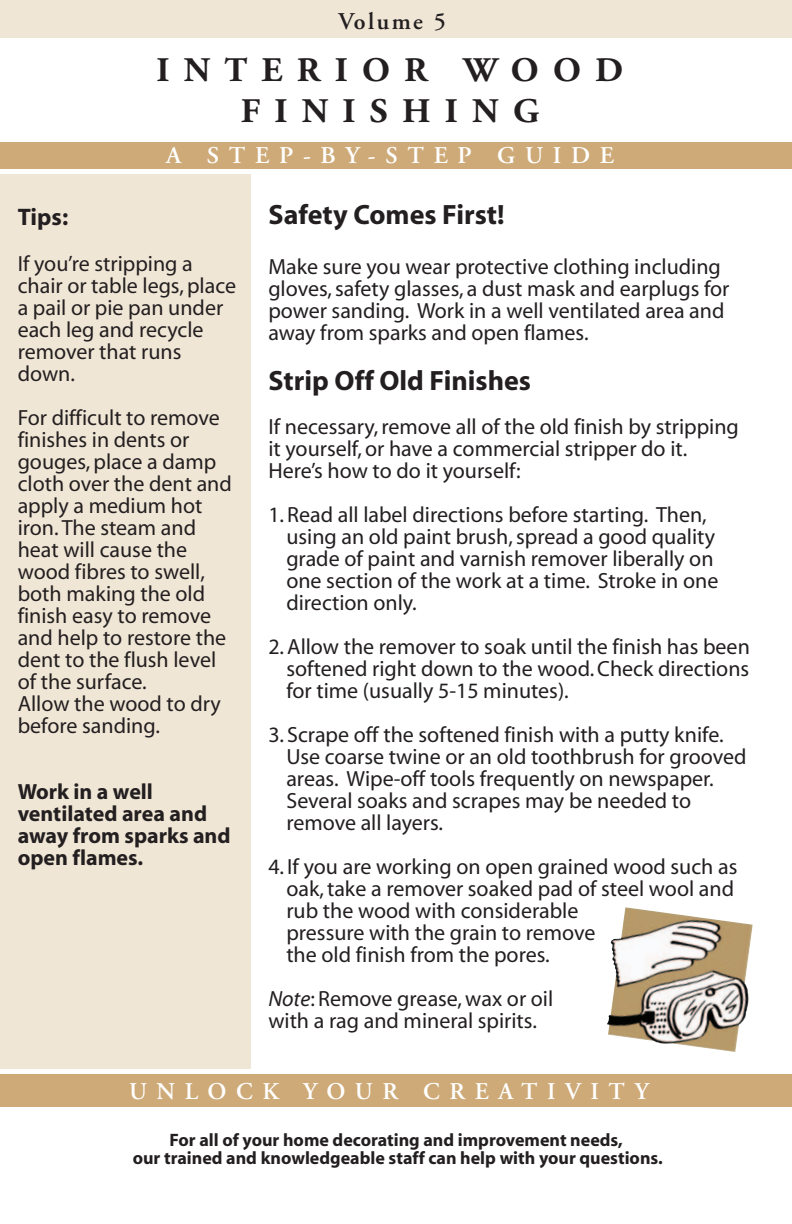
<style>
.page{position:relative;width:792px;height:1224px;background:#fff}
.page>*{position:absolute;margin:0;border:0;box-sizing:border-box;transform-origin:0 0}
.t1{font:700 34.4px/41.4px "Adobe Garamond Pro";letter-spacing:.4em;color:#231f20;text-align:center}
.t2{font:700 28px "Myriad";color:#231f20}
.t3{font:600 24px "Adobe Garamond Pro";letter-spacing:.4em;color:#fff}
.t4{font:600 24px "Adobe Garamond Pro";letter-spacing:.1em;color:#231f20}
.t5{font:700 24px "Myriad";color:#231f20}
.t6{font:22px/22px "Myriad";color:#231f20}
.t7{font:700 22px/22px "Myriad";color:#231f20}
.t8{font:700 18px/18px "Myriad";color:#231f20;text-align:center}
.s1{font-style:italic}
</style>
<div class="page">
<img style="left:607px;top:907px;width:146px;height:145px">
<div style="left:0;top:0;width:792px;height:38px;background:#f0e6d6"></div>
<div style="left:0;top:174px;width:251px;height:895px;background:#f0e6d6"></div>
<div style="left:0;top:1075px;width:792px;height:32px;background:#ceaa78"></div>
<div style="left:0;top:142px;width:792px;height:26px;background:#ceaa78"></div>
<p class="t4" style="left:338px;top:6px;width:109px">Volume 5</p>
<h1 class="t1" style="left:156px;top:48px;width:469px">INTERIOR WOOD<br>FINISHING</h1>
<p class="t3" style="left:166px;top:141px;width:449px">A STEP-BY-STEP GUIDE</p>
<p class="t5" style="left:18px;top:208px;width:52px">Tips:</p>
<p class="t6" style="left:18px;top:254px;width:220px">If you’re stripping a chair or table legs, place a pail or pie pan under each leg and recycle remover that runs down.</p>
<p class="t6" style="left:18px;top:408px;width:216px">For difficult to remove finishes in dents or gouges, place a damp cloth over the dent and apply a medium hot iron. The steam and heat will cause the wood fibres to swell, both making the old finish easy to remove and help to restore the dent to the flush level of the surface.<br>Allow the wood to dry before sanding.</p>
<p class="t7" style="left:18px;top:782px;width:214px">Work in a well ventilated area and away from sparks and open flames.</p>
<p class="t2" style="left:268px;top:204px;width:238px">Safety Comes First!</p>
<p class="t6" style="left:268px;top:257px;width:463px">Make sure you wear protective clothing including gloves, safety glasses, a dust mask and earplugs for power sanding. Work in a well ventilated area and away from sparks and open flames.</p>
<p class="t2" style="left:268px;top:370px;width:264px">Strip Off Old Finishes</p>
<p class="t6" style="left:268px;top:417px;width:472px">If necessary, remove all of the old finish by stripping it yourself, or have a commercial stripper do it.<br>Here’s how to do it yourself:</p>
<p class="t6" style="left:286px;top:505px;width:434px;text-indent:-18px">1. Read all label directions before starting. Then, using an old paint brush, spread a good quality grade of paint and varnish remover liberally on one section of the work at a time. Stroke in one direction only.</p>
<p class="t6" style="left:286px;top:637px;width:465px;text-align:justify;text-indent:-18px">2. Allow the remover to soak until the finish has been softened right down to the wood. Check directions for time (usually 5-15 minutes).</p>
<p class="t6" style="left:286px;top:725px;width:462px;text-indent:-18px">3. Scrape off the softened finish with a putty knife.<br>Use coarse twine or an old toothbrush for grooved areas. Wipe-off tools frequently on newspaper.<br>Several soaks and scrapes may be needed to remove all layers.</p>
<p class="t6" style="left:286px;top:857px;width:453px;text-indent:-18px">4. If you are working on open grained wood such as oak, take a remover soaked pad of steel wool and rub the wood with considerable<br>pressure with the grain to remove<br>the old finish from the pores.</p>
<p class="t6" style="left:268px;top:989px;width:286px"><span class="s1">Note</span>: Remove grease, wax or oil with a rag and mineral spirits.</p>
<p class="t3" style="left:129px;top:1076px;width:521px">UNLOCK YOUR CREATIVITY</p>
<p class="t8" style="left:133px;top:1132px;width:532px">For all of your home decorating and improvement needs,<br>our trained and knowledgeable staff can help with your questions.</p>
</div>
